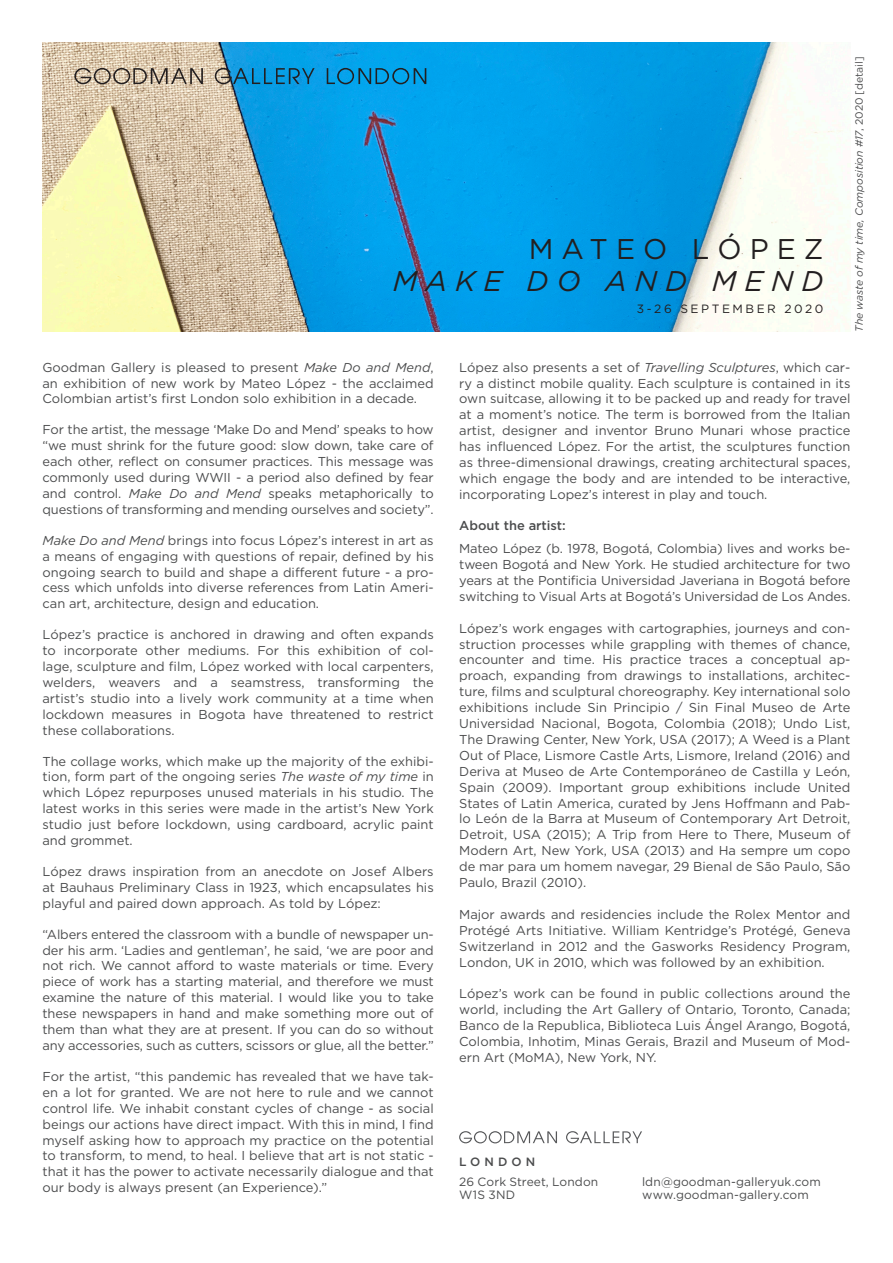
<style>
.page{position:relative;width:893px;height:1263px;background:#fff}
.page>*{position:absolute;margin:0;border:0;box-sizing:border-box;transform-origin:0 0}
.t1{font:italic 28.5px "Gotham HTF";letter-spacing:.28em;color:#231f20}
.t2{font:28.5px "Gotham HTF";letter-spacing:.28em;color:#231f20}
.Normal__Web{font:12.9px/15.9px "Gotham HTF";color:#4b4c4d;text-align:justify}
.Default{font:12.9px/15.9px "Gotham HTF";color:#4b4c4d;text-align:justify}
.Normal__Web-2{font:500 12.9px "Gotham HTF";color:#4b4c4d}
.Goodman_Footer-body{font:12px "Gotham HTF";letter-spacing:.01em;color:#4b4c4d}
.t3{font:12px "Gotham HTF";letter-spacing:.21em;color:#231f20}
.t4{font:500 12px "Gotham HTF";letter-spacing:.34em;color:#4b4c4d}
.t5{font:italic 10.5px "Gotham HTF";letter-spacing:-.005em;color:#4b4c4d}
.s1{font-style:normal}
.s2{font-style:italic}
</style>
<div class="page">
<img style="left:43px;top:43px;width:807px;height:289px">
<svg style="left:566px;top:1131px;width:76px;height:12px"></svg>
<svg style="left:459px;top:1131px;width:98px;height:12px"></svg>
<svg style="left:215px;top:68px;width:100px;height:16px;background:#2481ae"></svg>
<svg style="left:74px;top:68px;width:129px;height:16px;background:#ab9c8a"></svg>
<svg style="left:327px;top:68px;width:99px;height:16px;background:#0b82b9"></svg>
<p class="t2" style="left:529px;top:233px;width:296px">MATEO LÓPEZ</p>
<p class="t1" style="left:393px;top:265px;width:432px">MAKE DO AND MEND</p>
<p class="t3" style="left:637px;top:302px;width:188px">3-26 SEPTEMBER 2020</p>
<p class="t5" style="left:853px;top:332px;width:276px;rotate:-90deg">The waste of my time, Composition #17<span class="s1">, 2020 [detail]</span></p>
<p class="Normal__Web" style="left:43px;top:359px;width:393px">Goodman Gallery is pleased to present <span class="s2">Make Do and Mend</span>, an exhibition of new work by Mateo López - the acclaimed Colombian artist’s first London solo exhibition in a decade.</p>
<p class="Normal__Web" style="left:43px;top:422px;width:393px">For the artist, the message ‘Make Do and Mend’ speaks to how “we must shrink for the future good: slow down, take care of each other, reflect on consumer practices. This message was commonly used during WWII - a period also defined by fear and control. <span class="s2">Make Do and Mend</span> speaks metaphorically to questions of transforming and mending ourselves and society”.</p>
<p class="Normal__Web" style="left:43px;top:532px;width:393px"><span class="s2">Make Do and Mend</span> brings into focus López’s interest in art as a means of engaging with questions of repair, defined by his ongoing search to build and shape a different future - a pro&shy;cess which unfolds into diverse references from Latin Ameri&shy;can art, architecture, design and education.</p>
<p class="Normal__Web" style="left:43px;top:626px;width:393px">López’s practice is anchored in drawing and often expands to incorporate other mediums. For this exhibition of col&shy;lage, sculpture and film, López worked with local carpenters, welders, weavers and a seamstress, transforming the artist’s studio into a lively work community at a time when lockdown measures in Bogota have threatened to restrict these collaborations.</p>
<p class="Normal__Web" style="left:43px;top:753px;width:393px">The collage works, which make up the majority of the exhibi&shy;tion, form part of the ongoing series <span class="s2">The waste of my time</span> in which López repurposes unused materials in his studio. The latest works in this series were made in the artist’s New York studio just before lockdown, using cardboard, acrylic paint and grommet.</p>
<p class="Normal__Web" style="left:43px;top:863px;width:393px">López draws inspiration from an anecdote on Josef Albers at Bauhaus Preliminary Class in 1923, which encapsulates his playful and paired down approach. As told by López:</p>
<p class="Normal__Web" style="left:43px;top:926px;width:393px">“Albers entered the classroom with a bundle of newspaper un&shy;der his arm. ‘Ladies and gentleman’, he said, ‘we are poor and not rich. We cannot afford to waste materials or time. Every piece of work has a starting material, and therefore we must examine the nature of this material. I would like you to take these newspapers in hand and make something more out of them than what they are at present. If you can do so without any accessories, such as cutters, scissors or glue, all the better.”</p>
<p class="Normal__Web" style="left:43px;top:1068px;width:393px">For the artist, “this pandemic has revealed that we have tak&shy;en a lot for granted. We are not here to rule and we cannot control life. We inhabit constant cycles of change - as social beings our actions have direct impact. With this in mind, I find myself asking how to approach my practice on the potential to transform, to mend, to heal. I believe that art is not static - that it has the power to activate necessarily dialogue and that our body is always present (an Experience).”</p>
<p class="Normal__Web" style="left:459px;top:359px;width:393px">López also presents a set of <span class="s2">Travelling Sculptures</span>, which car&shy;ry a distinct mobile quality. Each sculpture is contained in its own suitcase, allowing it to be packed up and ready for travel at a moment’s notice. The term is borrowed from the Italian artist, designer and inventor Bruno Munari whose practice has influenced López. For the artist, the sculptures function as three-dimensional drawings, creating architectural spaces, which engage the body and are intended to be interactive, incorporating Lopez’s interest in play and touch.</p>
<p class="Normal__Web-2" style="left:459px;top:518px;width:108px">About the artist:</p>
<p class="Default" style="left:459px;top:540px;width:393px">Mateo López (b. 1978, Bogotá, Colombia) lives and works be&shy;tween Bogotá and New York. He studied architecture for two years at the Pontificia Universidad Javeriana in Bogotá before switching to Visual Arts at Bogotá’s Universidad de Los Andes.</p>
<p class="Default" style="left:459px;top:620px;width:393px">López’s work engages with cartographies, journeys and con&shy;struction processes while grappling with themes of chance, encounter and time. His practice traces a conceptual ap&shy;proach, expanding from drawings to installations, architec&shy;ture, films and sculptural choreography. Key international solo exhibitions include Sin Principio / Sin Final Museo de Arte Universidad Nacional, Bogota, Colombia (2018); Undo List, The Drawing Center, New York, USA (2017); A Weed is a Plant Out of Place, Lismore Castle Arts, Lismore, Ireland (2016) and Deriva at Museo de Arte Contemporáneo de Castilla y León, Spain (2009). Important group exhibitions include United States of Latin America, curated by Jens Hoffmann and Pab&shy;lo León de la Barra at Museum of Contemporary Art Detroit, Detroit, USA (2015); A Trip from Here to There, Museum of Modern Art, New York, USA (2013) and Ha sempre um copo de mar para um homem navegar, 29 Bienal de São Paulo, São Paulo, Brazil (2010).</p>
<p class="Default" style="left:459px;top:906px;width:393px">Major awards and residencies include the Rolex Mentor and Protégé Arts Initiative. William Kentridge’s Protégé, Geneva Switzerland in 2012 and the Gasworks Residency Program, London, UK in 2010, which was followed by an exhibition.</p>
<p class="Default" style="left:459px;top:986px;width:393px">López’s work can be found in public collections around the world, including the Art Gallery of Ontario, Toronto, Canada; Banco de la Republica, Biblioteca Luis Ángel Arango, Bogotá,</p>
<p class="Default" style="left:459px;top:1033px;width:393px">Colombia, Inhotim, Minas Gerais, Brazil and Museum of Mod&shy;ern Art (MoMA), New York, NY.</p>
<p class="t4" style="left:459px;top:1155px;width:78px">LONDON</p>
<p class="Goodman_Footer-body" style="left:459px;top:1175px;width:141px">26 Cork Street, London</p>
<p class="Goodman_Footer-body" style="left:459px;top:1188px;width:57px">W1S 3ND</p>
<p class="Goodman_Footer-body" style="left:642px;top:1175px;width:180px">ldn@goodman-galleryuk.com</p>
<p class="Goodman_Footer-body" style="left:642px;top:1188px;width:168px">www.goodman-gallery.com</p>
</div>
